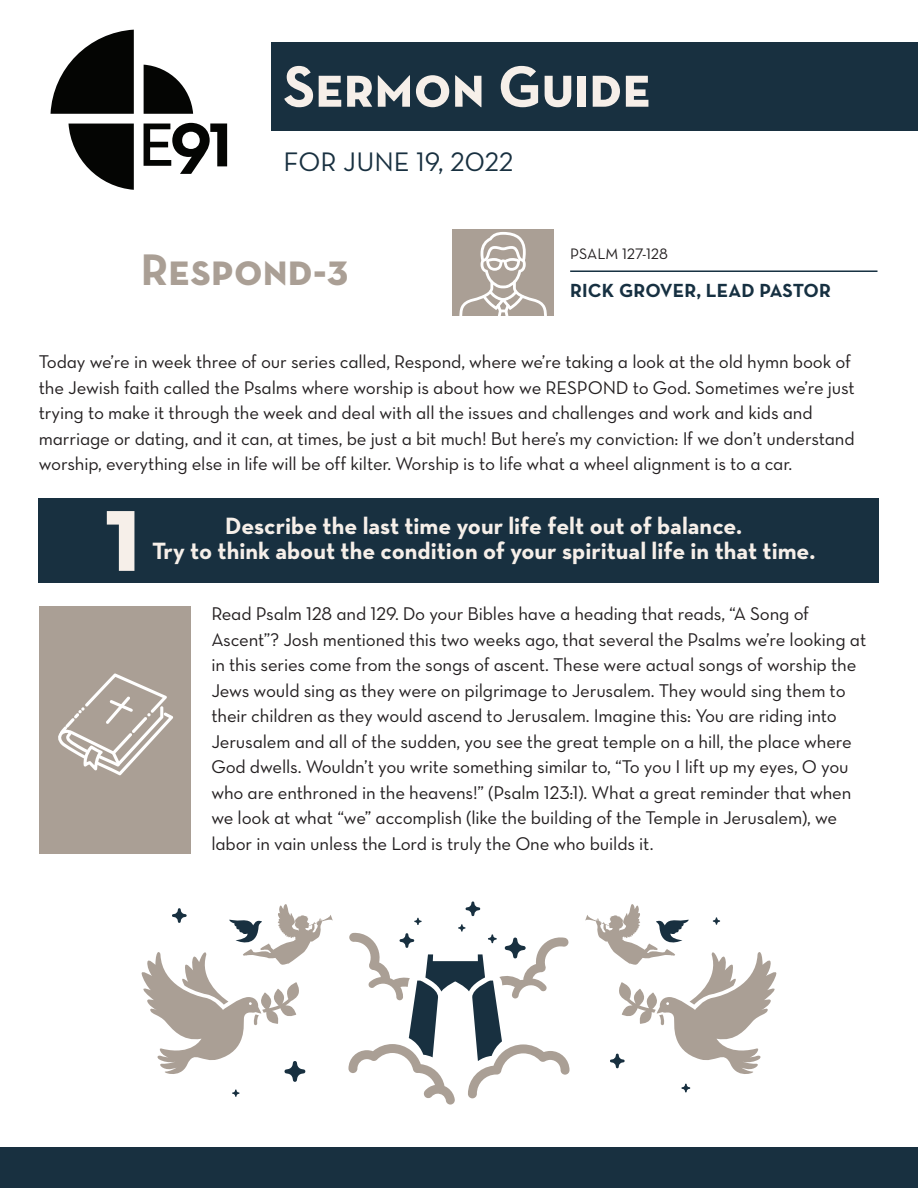
<style>
.page{position:relative;width:918px;height:1188px;background:#fff}
.page>*{position:absolute;margin:0;border:0;box-sizing:border-box;transform-origin:0 0}
.t1{font:114.6px "Neutra Text Bold SC";color:#f6efe9}
.t2{font:59.25px "Neutra Text Bold SC";color:#f6efe9}
.t3{font:45px "Neutra Text Bold SC";color:#aa9f95}
.t4{font:27.3px "Neutra Text Book Alt";color:#183040}
.t5{font:700 24px "Neutra Text";color:#f6efe9}
.t6{font:700 19.35px "Neutra Text";letter-spacing:.01em;color:#163041}
.t7{font:18.75px/25.5px "Neutra Text Book Alt";letter-spacing:-.01em;color:#231f20}
.t8{font:15.45px "Neutra Text Book Alt";letter-spacing:-.005em;color:#231f20}
</style>
<div class="page">
<div style="left:272px;top:42px;width:646px;height:89px;background:#183040"></div>
<svg style="left:144px;top:65px;width:49px;height:49px"></svg>
<svg style="left:51px;top:30px;width:83px;height:84px"></svg>
<svg style="left:69px;top:124px;width:65px;height:66px"></svg>
<svg style="left:144px;top:123px;width:83px;height:51px"></svg>
<div style="left:39px;top:606px;width:152px;height:247px;background:#aa9f95"></div>
<svg style="left:58px;top:673px;width:115px;height:102px"></svg>
<div style="left:39px;top:498px;width:840px;height:85px;background:#183040"></div>
<svg style="left:232px;top:1089px;width:8px;height:8px"></svg>
<svg style="left:348px;top:901px;width:222px;height:204px"></svg>
<svg style="left:141px;top:904px;width:192px;height:178px"></svg>
<svg style="left:585px;top:904px;width:192px;height:189px"></svg>
<div style="left:453px;top:229px;width:101px;height:87px;background:#aa9f95"></div>
<svg style="left:459px;top:232px;width:88px;height:84px"></svg>
<hr style="left:570px;top:270px;width:307px;height:2px;background:#163041">
<div style="left:0;top:1148px;width:918px;height:40px;background:#183040"></div>
<h2 class="t2" style="left:283px;top:50px;width:369px">Sermon Guide</h2>
<h3 class="t4" style="left:283px;top:145px;width:232px">FOR JUNE 19, 2022</h3>
<h3 class="t3" style="left:141px;top:241px;width:209px">Respond-3</h3>
<p class="t8" style="left:570px;top:245px;width:99px">PSALM 127-128</p>
<p class="t6" style="left:570px;top:278px;width:262px">RICK GROVER, LEAD PASTOR</p>
<p class="t7" style="left:39px;top:349px;width:818px">Today we’re in week three of our series called, Respond, where we’re taking a look at the old hymn book of the Jewish faith called the Psalms where worship is about how we RESPOND to God. Sometimes we’re just trying to make it through the week and deal with all the issues and challenges and work and kids and marriage or dating, and it can, at times, be just a bit much! But here’s my conviction: If we don’t understand worship, everything else in life will be off kilter. Worship is to life what a wheel alignment is to a car.</p>
<h1 class="t1" style="left:103px;top:460px;width:40px">1</h1>
<p class="t5" style="left:225px;top:511px;width:519px">Describe the last time your life felt out of balance.</p>
<p class="t5" style="left:152px;top:536px;width:665px">Try to think about the condition of your spiritual life in that time.</p>
<p class="t7" style="left:211px;top:601px;width:656px">Read Psalm 128 and 129. Do your Bibles have a heading that reads, “A Song of Ascent”? Josh mentioned this two weeks ago, that several the Psalms we’re looking at in this series come from the songs of ascent. These were actual songs of worship the Jews would sing as they were on pilgrimage to Jerusalem. They would sing them to their children as they would ascend to Jerusalem. Imagine this: You are riding into Jerusalem and all of the sudden, you see the great temple on a hill, the place where God dwells. Wouldn’t you write something similar to, “To you I lift up my eyes, O you who are enthroned in the heavens!” (Psalm 123:1). What a great reminder that when we look at what “we” accomplish (like the building of the Temple in Jerusalem), we labor in vain unless the Lord is truly the One who builds it.</p>
</div>
